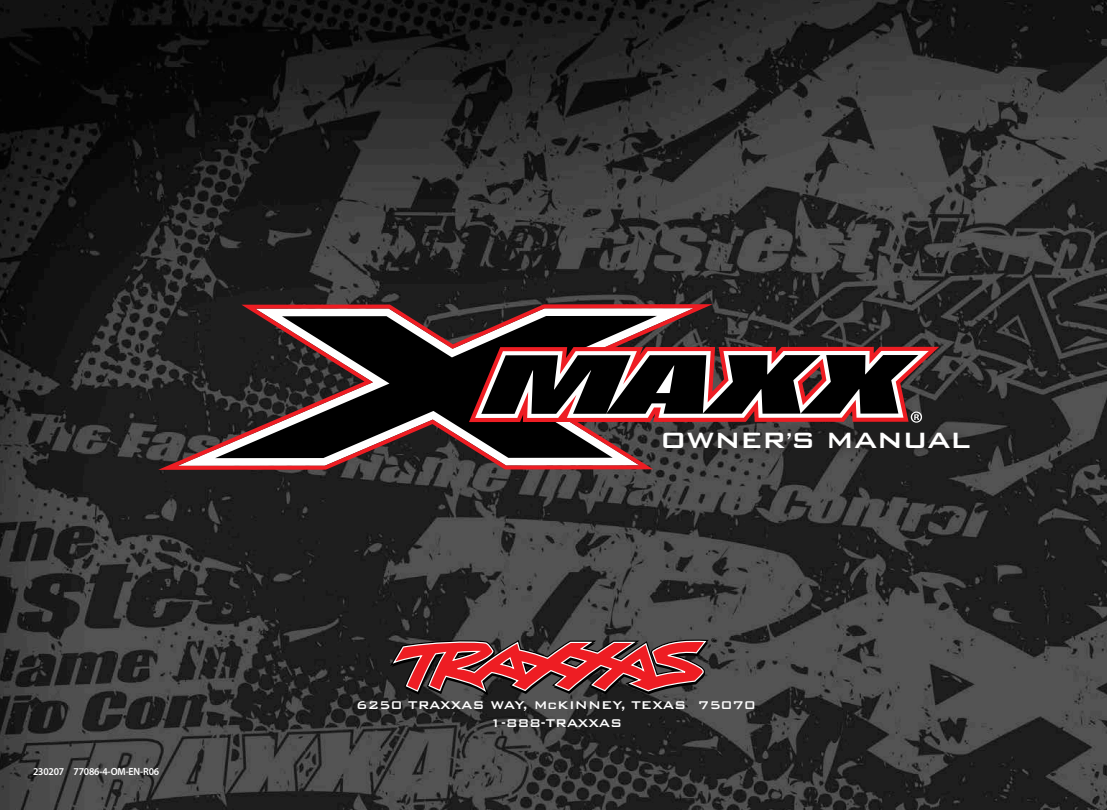
<style>
.page{position:relative;width:1107px;height:810px;background:#fff}
.page>*{position:absolute;margin:0;border:0;box-sizing:border-box;transform-origin:0 0}
.t1{font:500 36.15px "Bank Gothic BT";color:#fff}
.t2{font:500 15px "Bank Gothic BT";color:#fff}
.t3{font:600 10.5px "Myriad Pro";letter-spacing:-.015em;color:#fff;scale:.95 1}
.s1{font-size:21px}
</style>
<div class="page">
<img style="left:0;top:0;width:1107px;height:810px">
<svg style="left:390px;top:638px;width:325px;height:58px;background:#913a3c"></svg>
<svg style="left:713px;top:422px;width:269px;height:40px;background:#2d2d2d"></svg>
<svg style="left:158px;top:304px;width:555px;height:166px"></svg>
<svg style="left:215px;top:316px;width:442px;height:142px;background:#3a2e2f"></svg>
<svg style="left:469px;top:347px;width:470px;height:76px"></svg>
<p class="t3" style="left:33px;top:765px;width:134px">230207 77086-4-OM-EN-R06</p>
<p class="t1" style="left:660px;top:419px;width:311px">owner<span class="s1">’</span>s manual</p>
<p class="t2" style="left:356px;top:697px;width:401px">6250 TRAXXAS WAY, McKINNEY, TEXAS 75070</p>
<p class="t2" style="left:490px;top:715px;width:134px">1-888-TRAXXAS</p>
</div>
